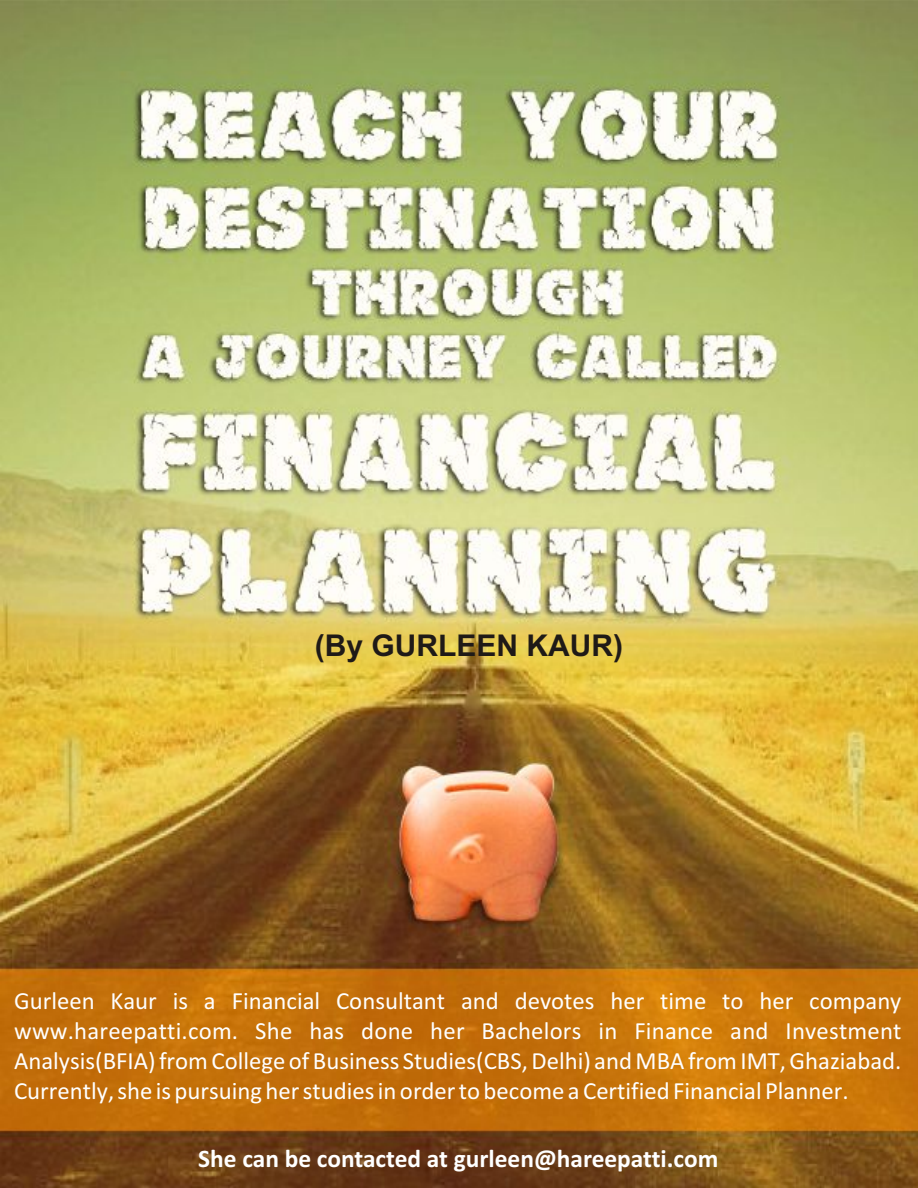
<style>
.page{position:relative;width:918px;height:1188px;background:#fff}
.page>*{position:absolute;margin:0;border:0;box-sizing:border-box;transform-origin:0 0}
.t1{font:700 30px "Arial";color:#1f1a17}
.t2{font:700 25.35px "Calibri";color:#fff}
.t3{font:24.75px/30.2px "Calibri";color:#fff;text-align:justify}
</style>
<div class="page">
<img style="left:0;top:0;width:918px;height:1188px">
<p class="t1" style="left:315px;top:634px;width:310px">(By GURLEEN KAUR)</p>
<p class="t3" style="left:14px;top:987px;width:889px">Gurleen Kaur is a Financial Consultant and devotes her time to her company www.hareepatti.com. She has done her Bachelors in Finance and Investment Analysis(BFIA) from College of Business Studies(CBS, Delhi) and MBA from IMT, Ghaziabad.<br>Currently, she is pursuing her studies in order to become a Certified Financial Planner.</p>
<p class="t2" style="left:198px;top:1148px;width:522px">She can be contacted at gurleen@hareepatti.com</p>
</div>
